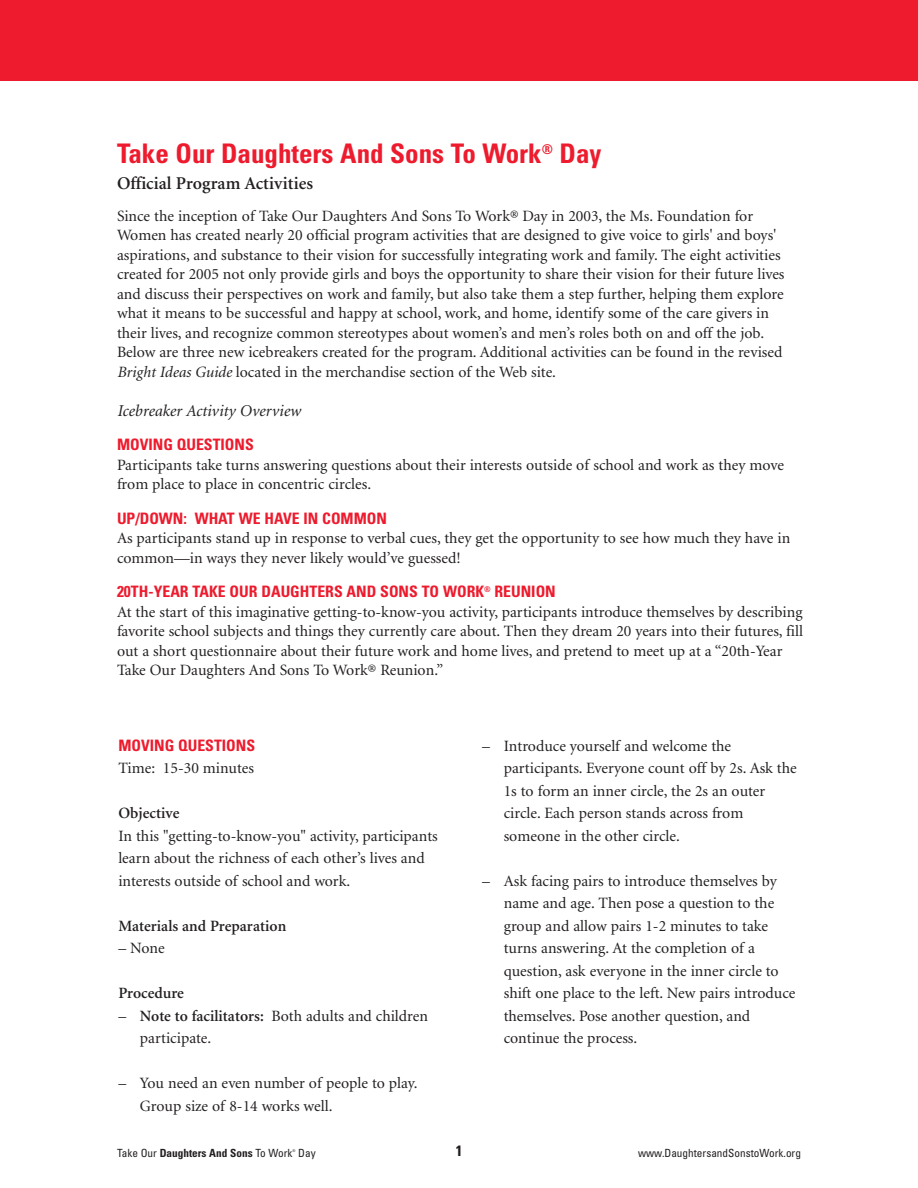
<style>
.page{position:relative;width:918px;height:1188px;background:#fff}
.page>*{position:absolute;margin:0;border:0;box-sizing:border-box;transform-origin:0 0}
.t1{font:700 condensed 27px "Univers";color:#ed1b2d}
.t2{font:600 18px "Minion";color:#231f20}
.t3{font:italic 16.5px "Minion";color:#231f20}
.t4{font:15.75px/22.5px "Minion";color:#231f20}
.t5{font:700 condensed 15.75px "Univers";color:#ed1b2d}
.t6{font:600 15.75px "Minion";color:#231f20}
.t7{font:700 condensed 15px "Univers";color:#231f20}
.t8{font:condensed 11.25px "Univers";color:#231f20}
.t9{font:700 condensed 11.25px "Univers";color:#231f20}
.t10{font:condensed 3.75px "Univers";color:#231f20}
.s1{font-style:italic}
.s2{font-weight:600}
.s3{font-weight:400}
</style>
<div class="page">
<div style="left:0;top:0;width:918px;height:81px;background:#ed1b2d"></div>
<h1 class="t1" style="left:117px;top:144px;width:486px">Take Our Daughters And Sons To Work<sup>®</sup> Day</h1>
<p class="t2" style="left:117px;top:176px;width:198px">Official Program Activities</p>
<p class="t4" style="left:117px;top:207px;width:669px;line-height:19.5px">Since the inception of Take Our Daughters And Sons To Work® Day in 2003, the Ms. Foundation for Women has created nearly 20 official program activities that are designed to give voice to girls' and boys' aspirations, and substance to their vision for successfully integrating work and family. The eight activities created for 2005 not only provide girls and boys the opportunity to share their vision for their future lives and discuss their perspectives on work and family, but also take them a step further, helping them explore what it means to be successful and happy at school, work, and home, identify some of the care givers in their lives, and recognize common stereotypes about women’s and men’s roles both on and off the job.<br>Below are three new icebreakers created for the program. Additional activities can be found in the revised <span class="s1">Bright Ideas Guide</span> located in the merchandise section of the Web site.</p>
<p class="t3" style="left:117px;top:404px;width:185px">Icebreaker Activity Overview</p>
<p class="t5" style="left:117px;top:439px;width:138px">MOVING QUESTIONS</p>
<p class="t4" style="left:117px;top:456px;width:669px;line-height:19.5px">Participants take turns answering questions about their interests outside of school and work as they move from place to place in concentric circles.</p>
<p class="t5" style="left:117px;top:512px;width:272px">UP/DOWN: WHAT WE HAVE IN COMMON</p>
<p class="t4" style="left:117px;top:530px;width:675px;line-height:19.5px">As participants stand up in response to verbal cues, they get the opportunity to see how much they have in common—in ways they never likely would’ve guessed!</p>
<p class="t5" style="left:117px;top:586px;width:440px">20TH-YEAR TAKE OUR DAUGHTERS AND SONS TO WORK<sup>®</sup> REUNION</p>
<p class="t4" style="left:117px;top:603px;width:688px;line-height:19.5px">At the start of this imaginative getting-to-know-you activity, participants introduce themselves by describing favorite school subjects and things they currently care about. Then they dream 20 years into their futures, fill out a short questionnaire about their future work and home lives, and pretend to meet up at a “20th-Year Take Our Daughters And Sons To Work® Reunion.”</p>
<p class="t5" style="left:118px;top:739px;width:138px">MOVING QUESTIONS</p>
<p class="t4" style="left:118px;top:758px;width:137px">Time: 15-30 minutes</p>
<p class="t6" style="left:118px;top:807px;width:63px">Objective</p>
<p class="t4" style="left:118px;top:826px;width:321px">In this "getting-to-know-you" activity, participants learn about the richness of each other’s lives and interests outside of school and work.</p>
<p class="t6" style="left:118px;top:920px;width:170px">Materials and Preparation</p>
<p class="t4" style="left:118px;top:938px;width:48px">– None</p>
<p class="t6" style="left:118px;top:987px;width:67px">Procedure</p>
<p class="t4" style="left:140px;top:1006px;width:290px;text-indent:-22px">– <span class="s2">Note to facilitators:</span> Both adults and children participate.</p>
<p class="t4" style="left:140px;top:1073px;width:279px;text-indent:-22px">– You need an even number of people to play.<br>Group size of 8-14 works well.</p>
<p class="t4" style="left:504px;top:736px;width:295px;text-indent:-22px">– Introduce yourself and welcome the participants. Everyone count off by 2s. Ask the 1s to form an inner circle, the 2s an outer circle. Each person stands across from someone in the other circle.</p>
<p class="t4" style="left:504px;top:871px;width:293px;text-indent:-22px">– Ask facing pairs to introduce themselves by name and age. Then pose a question to the group and allow pairs 1-2 minutes to take turns answering. At the completion of a question, ask everyone in the inner circle to shift one place to the left. New pairs introduce themselves. Pose another question, and continue the process.</p>
<p class="t7" style="left:456px;top:1146px;width:8px">1</p>
<p class="t9" style="left:117px;top:1148px;width:177px"><span class="s3">Take Our</span> Daughters And Sons <span class="s3">To Work</span></p>
<p class="t10" style="left:292px;top:1149px;width:4px">®</p>
<p class="t8" style="left:298px;top:1148px;width:19px">Day</p>
<p class="t8" style="left:638px;top:1148px;width:164px">www.DaughtersandSonstoWork.org</p>
</div>
